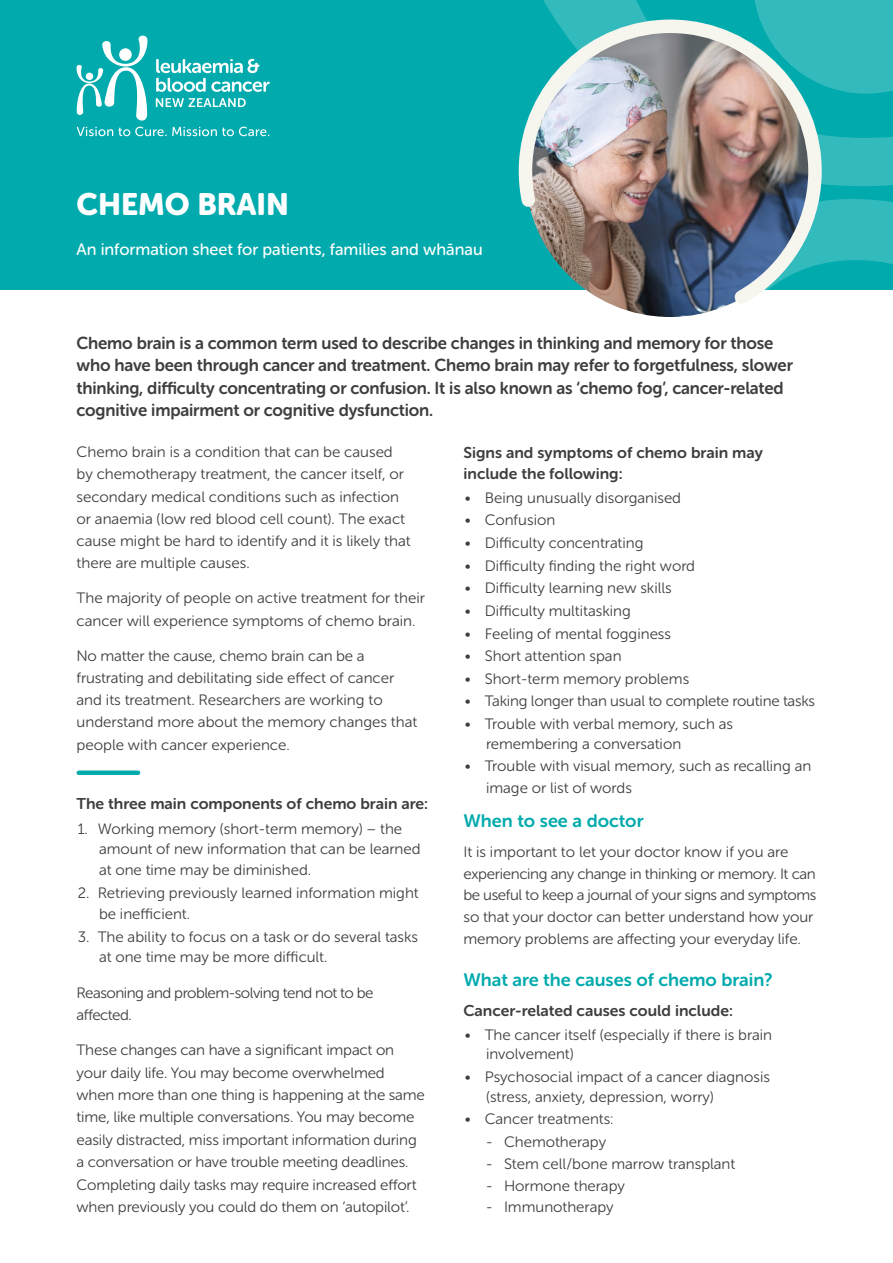
<style>
.page{position:relative;width:893px;height:1263px;background:#fff}
.page>*{position:absolute;margin:0;border:0;box-sizing:border-box;transform-origin:0 0}
.t1{font:30.75px "Museo Sans Rounded 900";color:#fff}
.Head02{font:18px "Museo Sans Rounded 700";color:#00aaad}
.Intro{font:17.25px/22.5px "Museo Sans Rounded 700";letter-spacing:-.01em;color:#3e3e3f}
.t2{font:16.5px "Museo Sans Rounded 500";color:#fff}
.subhead{font:15.6px/21.1px "Museo Sans Rounded 700";color:#3e3e3f}
.Body{font:15px/22.2px "Museo Sans Rounded 300";color:#3e3e3f}
.Body-2{font:15px/22.4px "Museo Sans Rounded 300";letter-spacing:-.03em;color:#3e3e3f}
</style>
<div class="page">
<div style="left:79px;top:770px;width:59px;height:5px;background:#00aaad"></div>
<div style="left:0;top:0;width:893px;height:289px;background:#00aaad"></div>
<div style="left:830px;top:199px;width:63px;height:65px;background:#32babd"></div>
<svg style="left:543px;top:0;width:350px;height:186px;fill:#32babd"></svg>
<svg style="left:76px;top:35px;width:72px;height:86px"></svg>
<svg style="left:156px;top:59px;width:114px;height:33px"></svg>
<svg style="left:156px;top:98px;width:90px;height:9px"></svg>
<svg style="left:77px;top:127px;width:192px;height:9px"></svg>
<img style="left:511px;top:11px;width:319px;height:305px">
<p class="t1" style="left:77px;top:186px;width:214px">CHEMO BRAIN</p>
<p class="t2" style="left:77px;top:240px;width:408px">An information sheet for patients, families and whānau</p>
<p class="Intro" style="left:77px;top:332px;width:718px">Chemo brain is a common term used to describe changes in thinking and memory for those who have been through cancer and treatment. Chemo brain may refer to forgetfulness, slower thinking, difficulty concentrating or confusion. It is also known as ‘chemo fog’, cancer-related cognitive impairment or cognitive dysfunction.</p>
<p class="Body" style="left:77px;top:441px;width:336px">Chemo brain is a condition that can be caused by chemotherapy treatment, the cancer itself, or secondary medical conditions such as infection or anaemia (low red blood cell count). The exact cause might be hard to identify and it is likely that there are multiple causes.</p>
<p class="Body" style="left:77px;top:587px;width:350px">The majority of people on active treatment for their cancer will experience symptoms of chemo brain.</p>
<p class="Body" style="left:77px;top:644px;width:342px">No matter the cause, chemo brain can be a frustrating and debilitating side effect of cancer and its treatment. Researchers are working to understand more about the memory changes that people with cancer experience.</p>
<p class="subhead" style="left:77px;top:793px;width:353px">The three main components of chemo brain are:</p>
<p class="Body" style="left:99px;top:818px;width:323px;line-height:20.4px;text-indent:-21px">1. Working memory (short-term memory) – the amount of new information that can be learned at one time may be diminished.</p>
<p class="Body" style="left:99px;top:883px;width:321px;line-height:20.4px;text-indent:-21px">2. Retrieving previously learned information might be inefficient.</p>
<p class="Body" style="left:99px;top:927px;width:321px;line-height:20.4px;text-indent:-21px">3. The ability to focus on a task or do several tasks at one time may be more difficult.</p>
<p class="Body-2" style="left:77px;top:981px;width:299px">Reasoning and problem-solving tend not to be affected.</p>
<p class="Body" style="left:77px;top:1039px;width:350px">These changes can have a significant impact on your daily life. You may become overwhelmed when more than one thing is happening at the same time, like multiple conversations. You may become easily distracted, miss important information during a conversation or have trouble meeting deadlines.<br>Completing daily tasks may require increased effort when previously you could do them on ‘autopilot’.</p>
<p class="subhead" style="left:463px;top:442px;width:301px">Signs and symptoms of chemo brain may include the following:</p>
<p class="Body" style="left:465px;top:486px;width:218px">• Being unusually disorganised</p>
<p class="Body" style="left:465px;top:509px;width:92px">• Confusion</p>
<p class="Body" style="left:465px;top:532px;width:180px">• Difficulty concentrating</p>
<p class="Body" style="left:465px;top:554px;width:232px">• Difficulty finding the right word</p>
<p class="Body" style="left:465px;top:577px;width:208px">• Difficulty learning new skills</p>
<p class="Body" style="left:465px;top:600px;width:168px">• Difficulty multitasking</p>
<p class="Body" style="left:465px;top:622px;width:208px">• Feeling of mental fogginess</p>
<p class="Body" style="left:465px;top:645px;width:158px">• Short attention span</p>
<p class="Body" style="left:465px;top:668px;width:226px">• Short-term memory problems</p>
<p class="Body" style="left:465px;top:690px;width:352px">• Taking longer than usual to complete routine tasks</p>
<p class="Body" style="left:486px;top:714px;width:249px;line-height:19.6px;text-indent:-21px">• Trouble with verbal memory, such as remembering a conversation</p>
<p class="Body" style="left:486px;top:756px;width:327px;line-height:21.6px;text-indent:-21px">• Trouble with visual memory, such as recalling an image or list of words</p>
<p class="Head02" style="left:463px;top:811px;width:182px">When to see a doctor</p>
<p class="Body" style="left:463px;top:841px;width:354px;line-height:21.6px">It is important to let your doctor know if you are experiencing any change in thinking or memory. It can be useful to keep a journal of your signs and symptoms so that your doctor can better understand how your memory problems are affecting your everyday life.</p>
<p class="Head02" style="left:463px;top:970px;width:311px">What are the causes of chemo brain?</p>
<p class="subhead" style="left:463px;top:1000px;width:271px">Cancer-related causes could include:</p>
<p class="Body" style="left:486px;top:1025px;width:288px;line-height:19.6px;text-indent:-21px">• The cancer itself (especially if there is brain involvement)</p>
<p class="Body" style="left:486px;top:1067px;width:286px;line-height:19.6px;text-indent:-21px">• Psychosocial impact of a cancer diagnosis (stress, anxiety, depression, worry)</p>
<p class="Body" style="left:465px;top:1108px;width:150px">• Cancer treatments:</p>
<p class="Body" style="left:486px;top:1131px;width:122px">- Chemotherapy</p>
<p class="Body" style="left:486px;top:1153px;width:251px">- Stem cell/bone marrow transplant</p>
<p class="Body" style="left:486px;top:1174px;width:140px">- Hormone therapy</p>
<p class="Body" style="left:486px;top:1196px;width:129px">- Immunotherapy</p>
</div>
